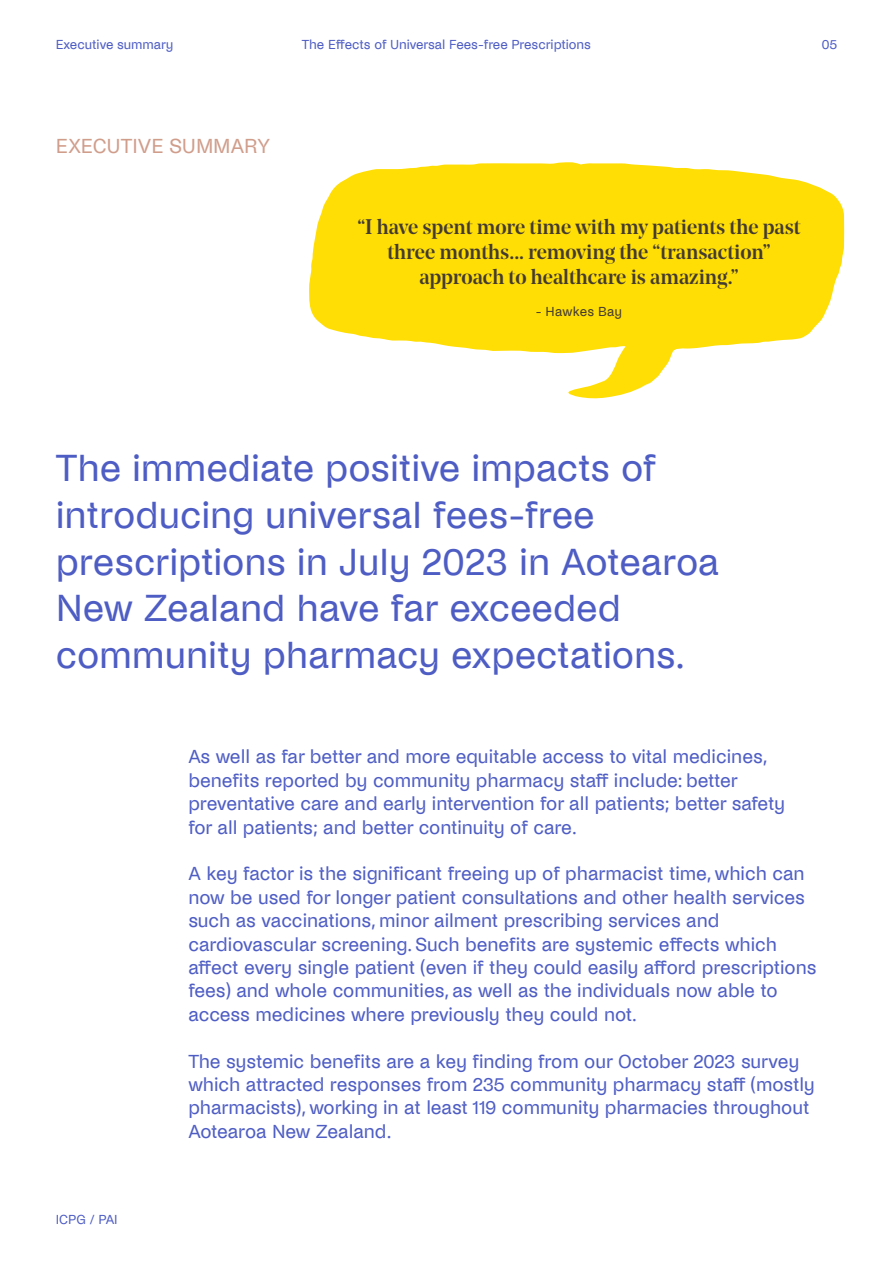
<style>
.page{position:relative;width:893px;height:1263px;background:#fff}
.page>*{position:absolute;margin:0;border:0;box-sizing:border-box;transform-origin:0 0}
.t1{font:39px/46.8px "Noi Grotesk";letter-spacing:-.005em;color:#4e5dc4}
.t2{font:500 21px/25.2px "Noe Display";color:#443b32;text-align:center}
.t3{font:21px "Noi Grotesk";color:#d09d8b}
.t4{font:19.5px/23.4px "Noi Grotesk";color:#4e5dc4}
.t5{font:13.5px "Noi Grotesk";color:#4e5dc4}
.t6{font:13.5px "Noi Grotesk";letter-spacing:.02em;color:#443b32}
</style>
<div class="page">
<svg style="left:309px;top:162px;width:535px;height:237px;fill:#ffde05"></svg>
<p class="t5" style="left:302px;top:37px;width:291px">The Effects of Universal Fees-free Prescriptions</p>
<p class="t5" style="left:56px;top:37px;width:119px">Executive summary</p>
<p class="t5" style="left:822px;top:37px;width:17px">05</p>
<p class="t3" style="left:56px;top:134px;width:216px">EXECUTIVE SUMMARY</p>
<p class="t2" style="left:357px;top:216px;width:445px">“I have spent more time with my patients the past three months... removing the “transaction” approach to healthcare is amazing.”</p>
<p class="t6" style="left:536px;top:304px;width:88px">- Hawkes Bay</p>
<h1 class="t1" style="left:56px;top:446px;width:665px">The immediate positive impacts of introducing universal fees-free prescriptions in July 2023 in Aotearoa New Zealand have far exceeded community pharmacy expectations.</h1>
<p class="t5" style="left:56px;top:1211px;width:63px">ICPG / PAI</p>
<p class="t4" style="left:188px;top:746px;width:598px">As well as far better and more equitable access to vital medicines, benefits reported by community pharmacy staff include: better preventative care and early intervention for all patients; better safety for all patients; and better continuity of care.</p>
<p class="t4" style="left:188px;top:863px;width:630px">A key factor is the significant freeing up of pharmacist time, which can now be used for longer patient consultations and other health services such as vaccinations, minor ailment prescribing services and cardiovascular screening. Such benefits are systemic effects which affect every single patient (even if they could easily afford prescriptions fees) and whole communities, as well as the individuals now able to access medicines where previously they could not.</p>
<p class="t4" style="left:188px;top:1050px;width:628px">The systemic benefits are a key finding from our October 2023 survey which attracted responses from 235 community pharmacy staff (mostly pharmacists), working in at least 119 community pharmacies throughout Aotearoa New Zealand.</p>
</div>
